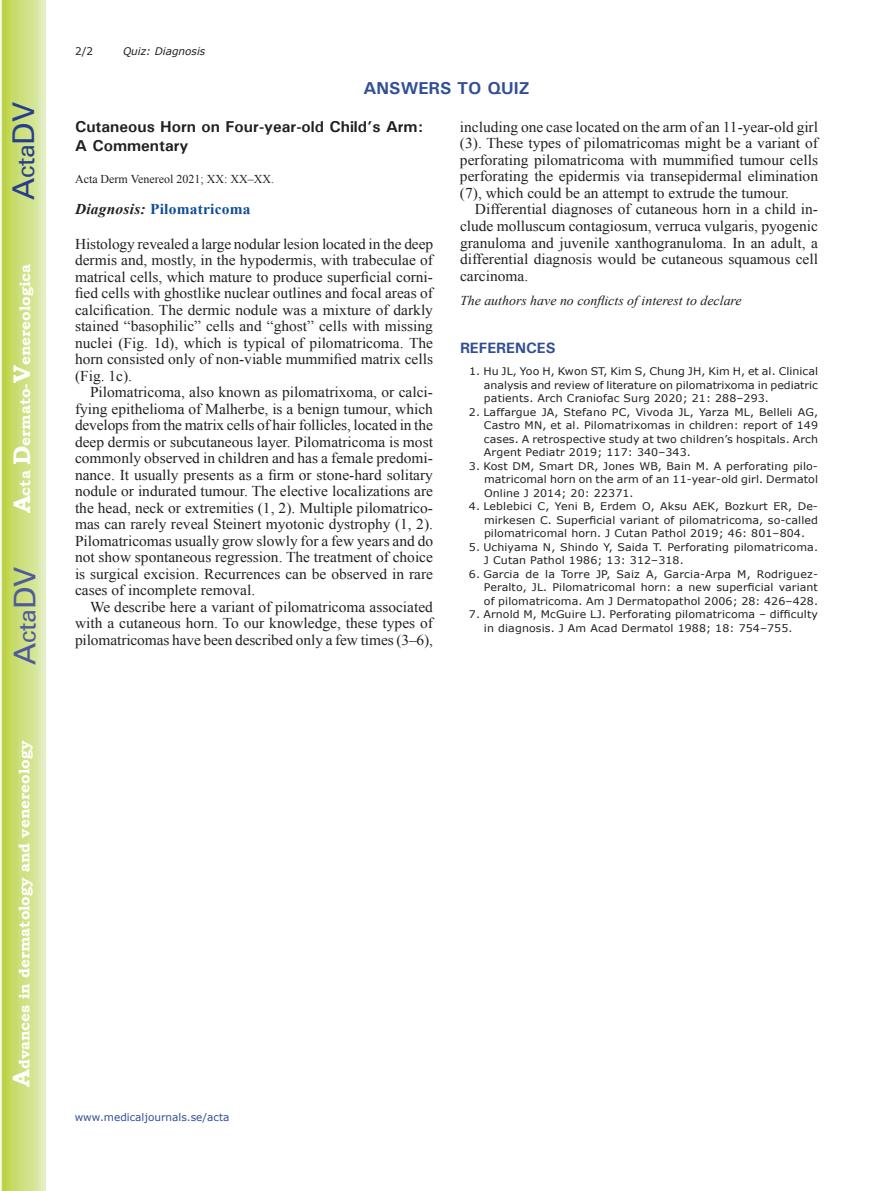
<style>
.page{position:relative;width:893px;height:1191px;background:#fff}
.page>*{position:absolute;margin:0;border:0;box-sizing:border-box;transform-origin:0 0}
.t1{font:30px "Univers";color:#4d5a9e}
.t2{font:30px "Univers";color:#253f8e}
.t3{font:700 17.25px "Univers";color:#324f95}
.t4{font:700 15.75px/18.9px "Univers";color:#231f20}
.t5{font:15px/16.5px "Times New Roman";color:#231f20;text-align:justify}
.t6{font:700 15px "Bookman Old Style";color:#fff}
.t7{font:700 15px "Times New Roman";letter-spacing:.015em;color:#0f4d96}
.t8{font:700 15px "Univers";color:#324f95}
.t9{font:italic 13.5px "Times New Roman";color:#231f20}
.t10{font:12px "Times New Roman";color:#231f20}
.t11{font:10.5px/13.5px "Verdana";letter-spacing:.01em;color:#231f20;text-align:justify;scale:1.05 1}
.t12{font:10.5px "Verdana";color:#324f95}
.t13{font:italic 10.5px "Verdana";color:#231f20}
.t14{font:10.5px "Verdana";letter-spacing:.01em;color:#231f20}
.s1{font-size:24px}
.s2{font-style:italic;color:#231f20}
</style>
<div class="page">
<svg style="left:1px;top:0;width:45px;height:1191px;background:#cfe084"></svg>
<h1 class="t2" style="left:6px;top:200px;width:100px;rotate:-90deg">A<span class="s1">cta</span>DV</h1>
<p class="t6" style="left:16px;top:513px;width:251px;rotate:-90deg"><span class="s1">A</span>cta <span class="s1">D</span>ermato-<span class="s1">V</span>enereologica</p>
<h1 class="t1" style="left:7px;top:665px;width:100px;rotate:-90deg">A<span class="s1">cta</span>DV</h1>
<p class="t6" style="left:15px;top:1087px;width:347px;rotate:-90deg"><span class="s1">A</span>dvances in dermatology and venereology</p>
<p class="t14" style="left:75px;top:44px;width:20px">2/2</p>
<p class="t13" style="left:123px;top:44px;width:84px">Quiz: Diagnosis</p>
<p class="t3" style="left:363px;top:77px;width:168px">ANSWERS TO QUIZ</p>
<p class="t4" style="left:75px;top:117px;width:350px">Cutaneous Horn on Four-year-old Child’s Arm:<br>A Commentary</p>
<p class="t10" style="left:75px;top:171px;width:201px">Acta Derm Venereol 2021; XX: XX–XX.</p>
<p class="t7" style="left:75px;top:198px;width:177px"><span class="s2">Diagnosis:</span> Pilomatricoma</p>
<p class="t5" style="left:75px;top:235px;width:360px">Histology revealed a large nodular lesion located in the deep dermis and, mostly, in the hypodermis, with trabeculae of matrical cells, which mature to produce superficial corni&shy;fied cells with ghostlike nuclear outlines and focal areas of calcification. The dermic nodule was a mixture of darkly stained “basophilic” cells and “ghost” cells with missing nuclei (Fig. 1d), which is typical of pilomatricoma. The horn consisted only of non-viable mummified matrix cells (Fig. 1c).</p>
<p class="t5" style="left:75px;top:384px;width:360px;text-indent:15px">Pilomatricoma, also known as pilomatrixoma, or calci&shy;fying epithelioma of Malherbe, is a benign tumour, which develops from the matrix cells of hair follicles, located in the deep dermis or subcutaneous layer. Pilomatricoma is most commonly observed in children and has a female predomi&shy;nance. It usually presents as a firm or stone-hard solitary nodule or indurated tumour. The elective localizations are the head, neck or extremities (1, 2). Multiple pilomatrico&shy;mas can rarely reveal Steinert myotonic dystrophy (1, 2).<br>Pilomatricomas usually grow slowly for a few years and do not show spontaneous regression. The treatment of choice is surgical excision. Recurrences can be observed in rare cases of incomplete removal.</p>
<p class="t5" style="left:75px;top:598px;width:360px;text-indent:15px">We describe here a variant of pilomatricoma associated with a cutaneous horn. To our knowledge, these types of pilomatricomas have been described only a few times (3–6),</p>
<p class="t5" style="left:460px;top:118px;width:360px">including one case located on the arm of an 11-year-old girl (3). These types of pilomatricomas might be a variant of perforating pilomatricoma with mummified tumour cells perforating the epidermis via transepidermal elimination (7), which could be an attempt to extrude the tumour.</p>
<p class="t5" style="left:460px;top:201px;width:360px;text-indent:15px">Differential diagnoses of cutaneous horn in a child in&shy;clude molluscum contagiosum, verruca vulgaris, pyogenic granuloma and juvenile xanthogranuloma. In an adult, a differential diagnosis would be cutaneous squamous cell carcinoma.</p>
<p class="t9" style="left:460px;top:291px;width:283px">The authors have no conflicts of interest to declare</p>
<p class="t8" style="left:460px;top:338px;width:97px">REFERENCES</p>
<p class="t11" style="left:484px;top:365px;width:320px;text-indent:-15px">1. Hu JL, Yoo H, Kwon ST, Kim S, Chung JH, Kim H, et al. Clinical analysis and review of literature on pilomatrixoma in pediatric patients. Arch Craniofac Surg 2020; 21: 288–293.</p>
<p class="t11" style="left:484px;top:405px;width:320px;text-indent:-15px">2. Laffargue JA, Stefano PC, Vivoda JL, Yarza ML, Belleli AG, Castro MN, et al. Pilomatrixomas in children: report of 149 cases. A retrospective study at two children’s hospitals. Arch Argent Pediatr 2019; 117: 340–343.</p>
<p class="t11" style="left:484px;top:459px;width:320px;text-indent:-15px">3. Kost DM, Smart DR, Jones WB, Bain M. A perforating pilo&shy;matricomal horn on the arm of an 11-year-old girl. Dermatol Online J 2014; 20: 22371.</p>
<p class="t11" style="left:484px;top:500px;width:320px;text-indent:-15px">4. Leblebici C, Yeni B, Erdem O, Aksu AEK, Bozkurt ER, De&shy;mirkesen C. Superficial variant of pilomatricoma, so-called pilomatricomal horn. J Cutan Pathol 2019; 46: 801–804.</p>
<p class="t11" style="left:484px;top:540px;width:320px;text-indent:-15px">5. Uchiyama N, Shindo Y, Saida T. Perforating pilomatricoma.<br>J Cutan Pathol 1986; 13: 312–318.</p>
<p class="t11" style="left:484px;top:567px;width:320px;text-indent:-15px">6. Garcia de la Torre JP, Saiz A, Garcia-Arpa M, Rodriguez-Peralto, JL. Pilomatricomal horn: a new superficial variant of pilomatricoma. Am J Dermatopathol 2006; 28: 426–428.</p>
<p class="t11" style="left:484px;top:608px;width:320px;text-indent:-15px">7. Arnold M, McGuire LJ. Perforating pilomatricoma – difficulty in diagnosis. J Am Acad Dermatol 1988; 18: 754–755.</p>
<p class="t12" style="left:75px;top:1110px;width:156px">www.medicaljournals.se/acta</p>
</div>
